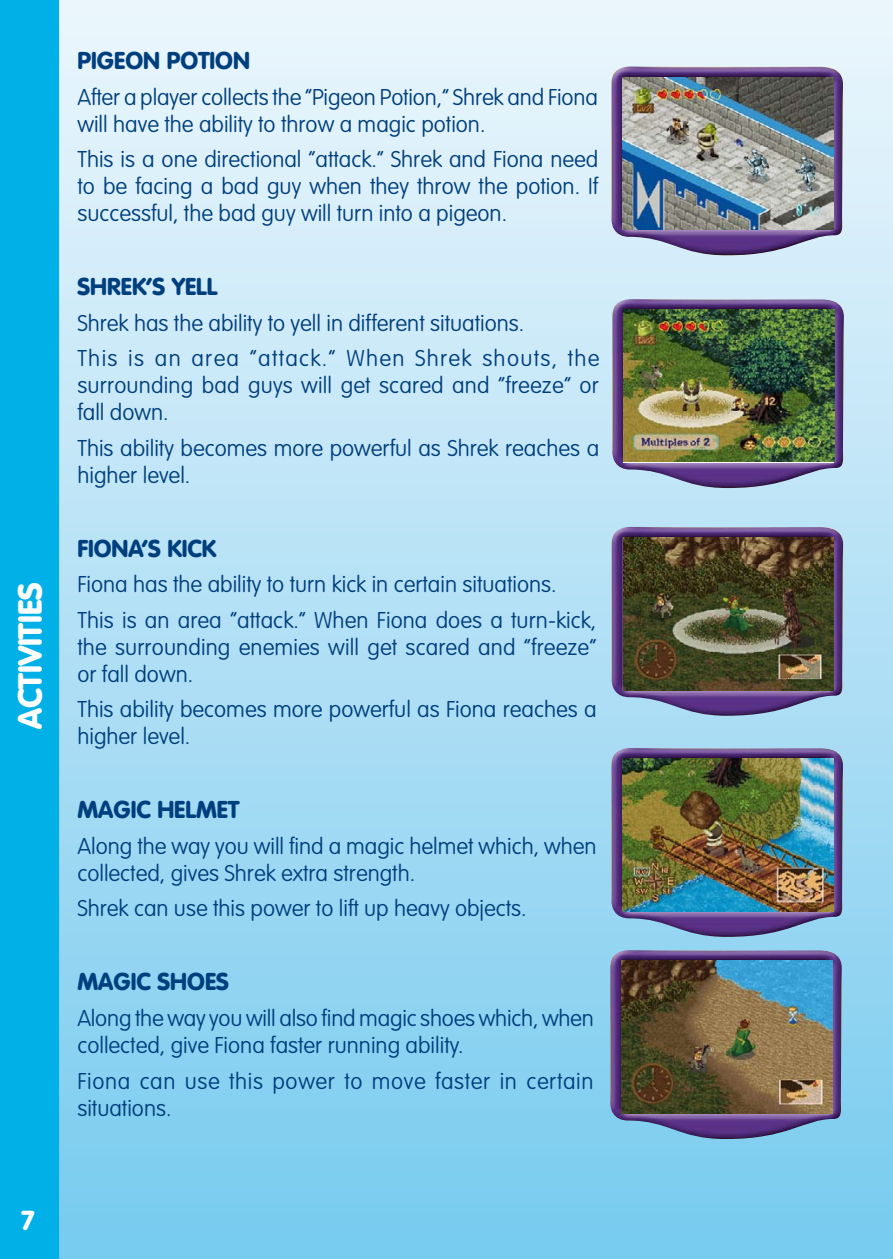
<style>
.page{position:relative;width:893px;height:1259px;background:#fff}
.page>*{position:absolute;margin:0;border:0;box-sizing:border-box;transform-origin:0 0}
.t1{font:900 33px "VAG Rounded";color:#fff}
.t2{font:900 24px "VAG Rounded";color:#003f7d}
.t3{font:100 22.5px/27px "VAG Rounded";color:#003f7d}
.t4{font:100 22.5px/27px "VAG Rounded";letter-spacing:.03em;color:#003f7d}
</style>
<div class="page">
<div style="left:0;top:0;width:893px;height:1259px;background:linear-gradient(to bottom,#edf6fc,#77cbef)"></div>
<div style="left:0;top:0;width:59px;height:1259px;background:#00b0e6"></div>
<img style="left:611px;top:66px;width:232px;height:189px">
<img style="left:623px;top:77px;width:210px;height:152px">
<img style="left:612px;top:299px;width:232px;height:189px">
<img style="left:624px;top:310px;width:210px;height:152px">
<img style="left:612px;top:527px;width:231px;height:189px">
<img style="left:623px;top:537px;width:211px;height:153px">
<img style="left:611px;top:748px;width:232px;height:189px">
<img style="left:623px;top:759px;width:211px;height:152px">
<img style="left:610px;top:950px;width:232px;height:189px">
<img style="left:622px;top:961px;width:210px;height:152px">
<svg style="left:21px;top:1210px;width:13px;height:19px"></svg>
<h1 class="t1" style="left:10px;top:729px;width:148px;rotate:-90deg">ACTIVITIES</h1>
<p class="t2" style="left:77px;top:46px;width:174px">PIGEON POTION</p>
<p class="t3" style="left:77px;top:84px;width:522px">After a player collects the “Pigeon Potion,” Shrek and Fiona will have the ability to throw a magic potion.</p>
<p class="t3" style="left:77px;top:146px;width:522px;text-align:justify">This is a one directional “attack.” Shrek and Fiona need to be facing a bad guy when they throw the potion. If successful, the bad guy will turn into a pigeon.</p>
<p class="t2" style="left:77px;top:272px;width:142px">SHREK’S YELL</p>
<p class="t3" style="left:77px;top:306px;width:524px;line-height:35.4px">Shrek has the ability to yell in different situations.<br>This is an area “attack.” When Shrek shouts, the</p>
<p class="t3" style="left:77px;top:372px;width:523px">surrounding bad guys will get scared and “freeze” or fall down.</p>
<p class="t3" style="left:77px;top:435px;width:523px">This ability becomes more powerful as Shrek reaches a higher level.</p>
<p class="t2" style="left:77px;top:534px;width:140px">FIONA’S KICK</p>
<p class="t3" style="left:77px;top:567px;width:520px;line-height:35.4px">Fiona has the ability to turn kick in certain situations.<br>This is an area “attack.” When Fiona does a turn-kick,</p>
<p class="t3" style="left:77px;top:634px;width:521px">the surrounding enemies will get scared and “freeze” or fall down.</p>
<p class="t3" style="left:77px;top:696px;width:521px">This ability becomes more powerful as Fiona reaches a higher level.</p>
<p class="t2" style="left:77px;top:795px;width:163px">MAGIC HELMET</p>
<p class="t3" style="left:77px;top:833px;width:521px">Along the way you will find a magic helmet which, when collected, gives Shrek extra strength.</p>
<p class="t3" style="left:77px;top:896px;width:451px">Shrek can use this power to lift up heavy objects.</p>
<p class="t2" style="left:77px;top:967px;width:153px">MAGIC SHOES</p>
<p class="t3" style="left:77px;top:1005px;width:518px">Along the way you will also find magic shoes which, when collected, give Fiona faster running ability.</p>
<p class="t4" style="left:77px;top:1068px;width:518px">Fiona can use this power to move faster in certain situations.</p>
</div>
